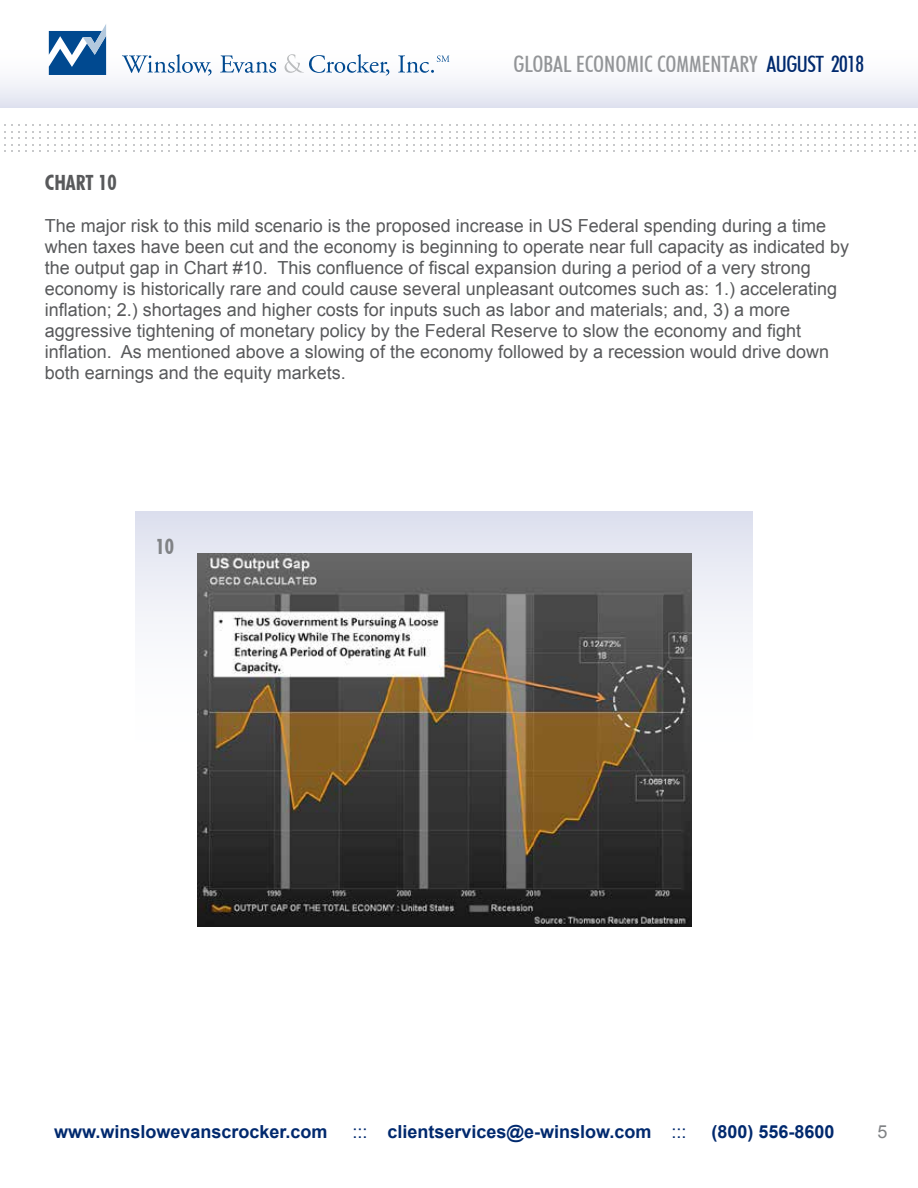
<style>
.page{position:relative;width:918px;height:1188px;background:#fff}
.page>*{position:absolute;margin:0;border:0;box-sizing:border-box;transform-origin:0 0}
.t1{font:500 condensed 22.5px "Futura BT";color:#939598}
.t2{font:700 condensed 21px "Futura BT";color:#58595b}
.t3{font:700 condensed 21px "Futura BT";color:#808285}
.t4{font:18px/21px "Arial";color:#58595b}
.t5{font:700 18px "Arial";color:#00296e}
.t6{font:18px "Arial";color:#808285}
.s1{color:#00296e}
.s2{font-weight:400}
</style>
<div class="page">
<svg style="left:370px;top:124px;width:30px;height:28px"></svg>
<svg style="left:413px;top:124px;width:23px;height:28px"></svg>
<svg style="left:456px;top:124px;width:23px;height:28px"></svg>
<svg style="left:499px;top:124px;width:23px;height:28px"></svg>
<svg style="left:542px;top:124px;width:23px;height:28px"></svg>
<svg style="left:578px;top:124px;width:30px;height:28px"></svg>
<svg style="left:621px;top:124px;width:30px;height:28px"></svg>
<svg style="left:664px;top:124px;width:30px;height:28px"></svg>
<svg style="left:11px;top:124px;width:23px;height:28px"></svg>
<svg style="left:54px;top:124px;width:23px;height:28px"></svg>
<svg style="left:97px;top:124px;width:23px;height:28px"></svg>
<svg style="left:133px;top:124px;width:30px;height:28px"></svg>
<svg style="left:176px;top:124px;width:30px;height:28px"></svg>
<svg style="left:219px;top:124px;width:30px;height:28px"></svg>
<svg style="left:262px;top:124px;width:30px;height:28px"></svg>
<svg style="left:305px;top:124px;width:30px;height:28px"></svg>
<svg style="left:348px;top:124px;width:9px;height:28px"></svg>
<svg style="left:721px;top:124px;width:23px;height:28px"></svg>
<svg style="left:757px;top:124px;width:30px;height:28px"></svg>
<svg style="left:800px;top:124px;width:30px;height:28px"></svg>
<svg style="left:843px;top:124px;width:30px;height:28px"></svg>
<svg style="left:886px;top:124px;width:30px;height:28px"></svg>
<div style="left:0;top:0;width:918px;height:108px;background:linear-gradient(to bottom,#fff,#ebecf5)"></div>
<svg style="left:49px;top:24px;width:57px;height:51px"></svg>
<svg style="left:122px;top:54px;width:90px;height:22px"></svg>
<svg style="left:220px;top:55px;width:56px;height:18px"></svg>
<svg style="left:285px;top:54px;width:104px;height:22px"></svg>
<svg style="left:398px;top:55px;width:51px;height:18px"></svg>
<svg style="left:135px;top:512px;width:618px;height:415px"></svg>
<img style="left:197px;top:554px;width:494px;height:372px">
<p class="t1" style="left:513px;top:51px;width:352px">GLOBAL ECONOMIC COMMENTARY <span class="s1">AUGUST 2018</span></p>
<p class="t2" style="left:45px;top:170px;width:73px">CHART 10</p>
<p class="t4" style="left:45px;top:215px;width:806px">The major risk to this mild scenario is the proposed increase in US Federal spending during a time when taxes have been cut and the economy is beginning to operate near full capacity as indicated by the output gap in Chart #10. This confluence of fiscal expansion during a period of a very strong economy is historically rare and could cause several unpleasant outcomes such as: 1.) accelerating inflation; 2.) shortages and higher costs for inputs such as labor and materials; and, 3) a more aggressive tightening of monetary policy by the Federal Reserve to slow the economy and fight inflation. As mentioned above a slowing of the economy followed by a recession would drive down both earnings and the equity markets.</p>
<p class="t3" style="left:156px;top:534px;width:20px">10</p>
<p class="t5" style="left:54px;top:1120px;width:275px">www.winslowevanscrocker.com</p>
<p class="t5" style="left:352px;top:1120px;width:336px"><span class="s2">:::</span> clientservices@e-winslow.com <span class="s2">:::</span></p>
<p class="t5" style="left:711px;top:1120px;width:125px">(800) 556-8600</p>
<p class="t6" style="left:878px;top:1120px;width:12px">5</p>
</div>
